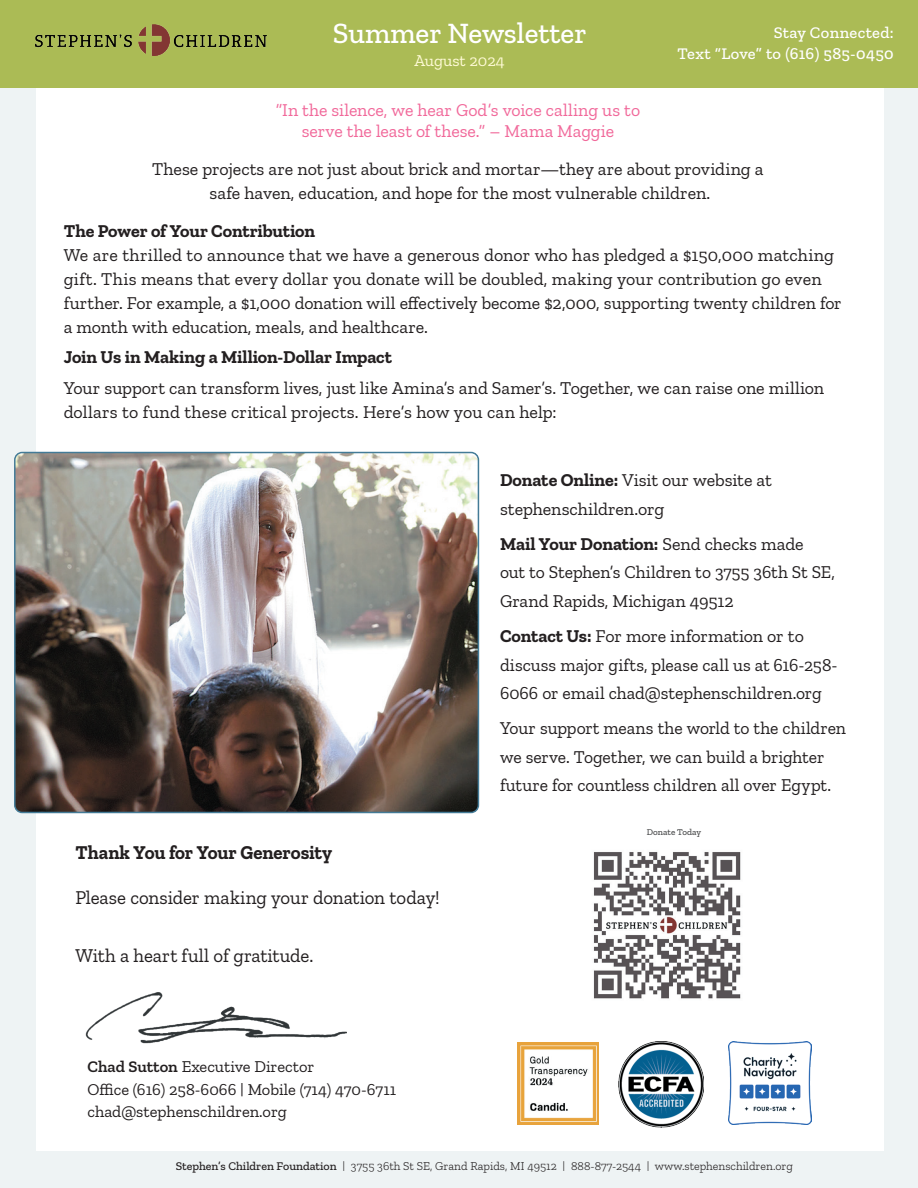
<style>
.page{position:relative;width:918px;height:1188px;background:#eef3f4}
.page>*{position:absolute;margin:0;border:0;box-sizing:border-box;transform-origin:0 0}
.t1{font:500 30px "Zilla Slab";color:#fff}
.t2{font:19.5px "Zilla Slab";letter-spacing:-.005em;color:#231f20}
.t3{font:700 19.5px "Zilla Slab";letter-spacing:-.005em;color:#231f20}
.t4{font:18px/28.5px "Zilla Slab";color:#231f20}
.t5{font:18px/21px "Zilla Slab";color:#f1689a;text-align:center}
.t6{font:700 18px "Zilla Slab";letter-spacing:-.005em;color:#231f20}
.t7{font:16.5px/22.5px "Zilla Slab";color:#231f20}
.t8{font:500 16.5px/21.8px "Zilla Slab";letter-spacing:.02em;color:#fff;text-align:right}
.t9{font:16.5px "Zilla Slab";color:#fffbd6}
.t10{font:300 12px "Zilla Slab";color:#231f20}
.t11{font:500 9px "Zilla Slab";color:#4b4c4d}
.s1{font-weight:700}
.s2{font-weight:600}
.s3{font-weight:500}
</style>
<div class="page">
<div style="left:36px;top:81px;width:847px;height:1069px;background:#fff"></div>
<img style="left:17px;top:453px;width:461px;height:359px">
<div style="left:14px;top:452px;width:465px;height:361px;border:2px solid #437b97;border-radius:7px"></div>
<img style="left:85px;top:992px;width:262px;height:52px">
<img style="left:593px;top:852px;width:148px;height:147px">
<div style="left:0;top:0;width:918px;height:87px;background:#abbb55"></div>
<img style="left:35px;top:25px;width:232px;height:31px">
<img style="left:517px;top:1042px;width:82px;height:83px">
<img style="left:618px;top:1041px;width:86px;height:86px">
<img style="left:728px;top:1041px;width:83px;height:83px">
<h1 class="t1" style="left:333px;top:16px;width:255px">Summer Newsletter</h1>
<p class="t8" style="left:677px;top:21px;width:218px">Stay Connected:<br>Text “Love” to (616) 585-0450</p>
<p class="t9" style="left:414px;top:51px;width:92px">August 2024</p>
<p class="t5" style="left:276px;top:99px;width:366px">“In the silence, we hear God’s voice calling us to serve the least of these.” – Mama Maggie</p>
<p class="t4" style="left:152px;top:157px;width:613px;line-height:24px;text-align:center">These projects are not just about brick and mortar—they are about providing a safe haven, education, and hope for the most vulnerable children.</p>
<p class="t6" style="left:64px;top:220px;width:253px">The Power of Your Contribution</p>
<p class="t4" style="left:64px;top:243px;width:780px;line-height:24px">We are thrilled to announce that we have a generous donor who has pledged a $150,000 matching gift. This means that every dollar you donate will be doubled, making your contribution go even further. For example, a $1,000 donation will effectively become $2,000, supporting twenty children for a month with education, meals, and healthcare.</p>
<p class="t6" style="left:64px;top:347px;width:330px">Join Us in Making a Million-Dollar Impact</p>
<p class="t4" style="left:64px;top:376px;width:762px;line-height:24px">Your support can transform lives, just like Amina’s and Samer’s. Together, we can raise one million dollars to fund these critical projects. Here’s how you can help:</p>
<p class="t4" style="left:500px;top:466px;width:273px"><span class="s1">Donate Online:</span> Visit our website at stephenschildren.org</p>
<p class="t4" style="left:500px;top:530px;width:337px"><span class="s1">Mail Your Donation:</span> Send checks made<br>out to Stephen’s Children to 3755 36th St SE,<br>Grand Rapids, Michigan 49512</p>
<p class="t4" style="left:500px;top:622px;width:339px"><span class="s1">Contact Us:</span> For more information or to discuss major gifts, please call us at 616-258-<br>6066 or email chad@stephenschildren.org</p>
<p class="t4" style="left:500px;top:714px;width:348px">Your support means the world to the children we serve. Together, we can build a brighter future for countless children all over Egypt.</p>
<p class="t3" style="left:76px;top:841px;width:258px">Thank You for Your Generosity</p>
<p class="t2" style="left:76px;top:887px;width:366px">Please consider making your donation today!</p>
<p class="t2" style="left:76px;top:945px;width:239px">With a heart full of gratitude.</p>
<p class="t7" style="left:87px;top:1056px;width:310px"><span class="s2">Chad Sutton</span> Executive Director<br>Office (616) 258-6066 | Mobile (714) 470-6711 chad@stephenschildren.org</p>
<p class="t11" style="left:647px;top:827px;width:56px">Donate Today</p>
<p class="t10" style="left:176px;top:1160px;width:619px"><span class="s3">Stephen’s Children Foundation</span> | 3755 36th St SE, Grand Rapids, MI 49512 | 888-877-2544 | www.stephenschildren.org</p>
</div>
